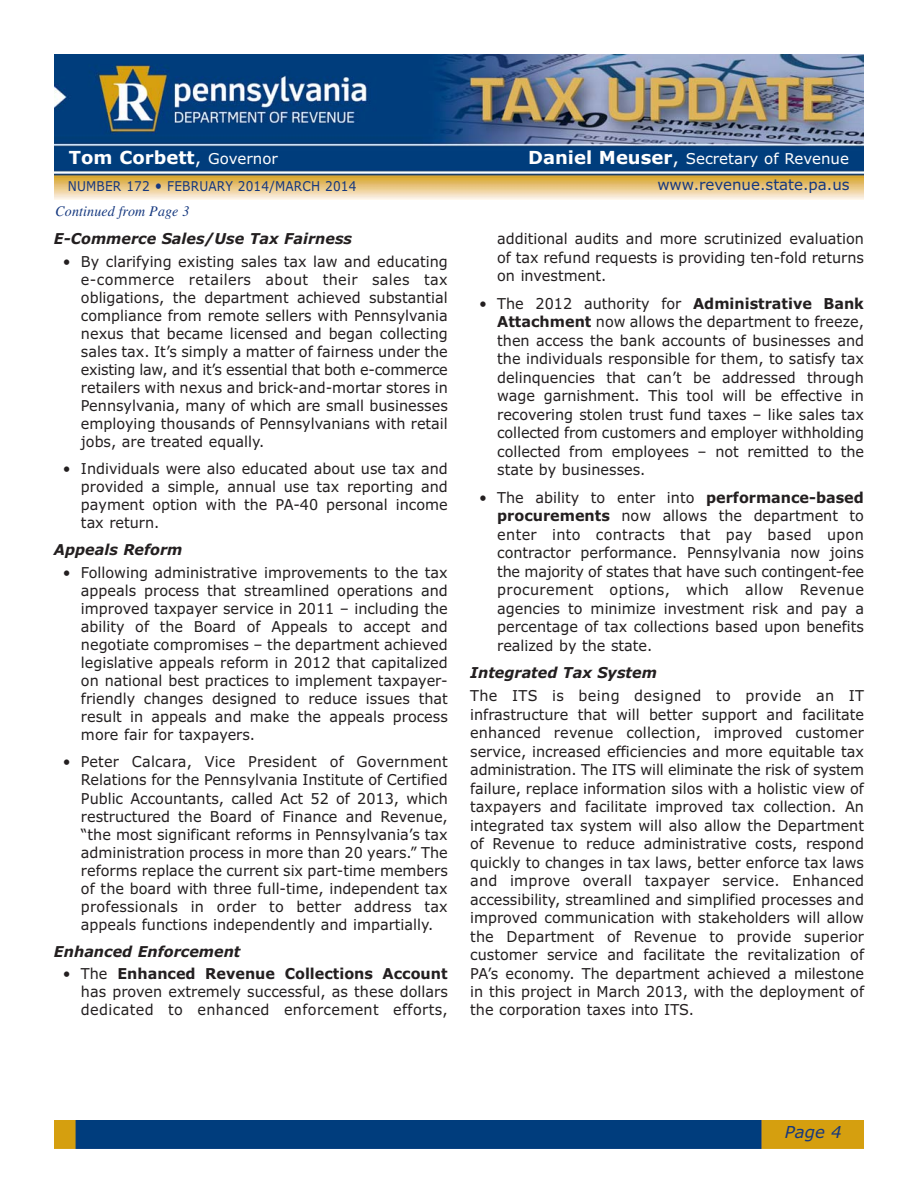
<style>
.page{position:relative;width:918px;height:1188px;background:#fff}
.page>*{position:absolute;margin:0;border:0;box-sizing:border-box;transform-origin:0 0}
.t1{font:700 18px "Verdana";color:#fff}
.t2{font:italic 16.5px "Verdana";color:#15387f}
.t3{font:15px/18.5px "Verdana";color:#231f20;text-align:justify;scale:.96 1}
.t4{font:italic 700 15px "Verdana";color:#231f20;scale:.96 1}
.t5{font:15px "Verdana";color:#fff}
.t6{font:15px "Verdana";color:#15387f}
.t7{font:italic 14.7px "Times";letter-spacing:.01em;color:#15387f;scale:.95 1}
.t8{font:13.5px "Verdana";letter-spacing:.015em;color:#15387f;scale:.9 1}
.s1{font-weight:400}
.s2{font-weight:400;font-size:15px}
.s3{font-weight:700;font-size:18px}
.s4{font-size:18px}
.s5{font-size:15px}
.s6{font-weight:700}
</style>
<div class="page">
<img style="left:54px;top:1120px;width:810px;height:28px">
<img style="left:54px;top:54px;width:810px;height:145px">
<p class="t1" style="left:69px;top:151px;width:210px">Tom Corbett<span class="s1">,</span> <span class="s2">Governor</span></p>
<p class="t5" style="left:528px;top:153px;width:322px"><span class="s3">Daniel Meuser</span><span class="s4">,</span> Secretary of Revenue</p>
<p class="t8" style="left:68px;top:180px;width:322px">NUMBER 172 <span class="s5">•</span> FEBRUARY 2014/MARCH 2014</p>
<p class="t6" style="left:657px;top:178px;width:194px">www.revenue.state.pa.us</p>
<p class="t7" style="left:56px;top:206px;width:143px">Continued from Page 3</p>
<p class="t4" style="left:54px;top:233px;width:312px">E-Commerce Sales/Use Tax Fairness</p>
<p class="t3" style="left:81px;top:254px;width:384px;line-height:18px;text-indent:-18px">• By clarifying existing sales tax law and educating e-commerce retailers about their sales tax obligations, the department achieved substantial compliance from remote sellers with Pennsylvania nexus that became licensed and began collecting sales tax. It’s simply a matter of fairness under the existing law, and it’s essential that both e-commerce retailers with nexus and brick-and-mortar stores in Pennsylvania, many of which are small businesses employing thousands of Pennsylvanians with retail jobs, are treated equally.</p>
<p class="t3" style="left:81px;top:461px;width:384px;line-height:18px;text-indent:-18px">• Individuals were also educated about use tax and provided a simple, annual use tax reporting and payment option with the PA-40 personal income tax return.</p>
<p class="t4" style="left:54px;top:544px;width:135px">Appeals Reform</p>
<p class="t3" style="left:81px;top:565px;width:384px;line-height:18px;text-indent:-18px">• Following administrative improvements to the tax appeals process that streamlined operations and improved taxpayer service in 2011 – including the ability of the Board of Appeals to accept and negotiate compromises – the department achieved legislative appeals reform in 2012 that capitalized on national best practices to implement taxpayer&shy;friendly changes designed to reduce issues that result in appeals and make the appeals process more fair for taxpayers.</p>
<p class="t3" style="left:81px;top:754px;width:384px;line-height:18px;text-indent:-18px">• Peter Calcara, Vice President of Government Relations for the Pennsylvania Institute of Certified Public Accountants, called Act 52 of 2013, which restructured the Board of Finance and Revenue, “the most significant reforms in Pennsylvania’s tax administration process in more than 20 years.” The reforms replace the current six part-time members of the board with three full-time, independent tax professionals in order to better address tax appeals functions independently and impartially.</p>
<p class="t4" style="left:54px;top:945px;width:196px">Enhanced Enforcement</p>
<p class="t3" style="left:81px;top:966px;width:384px;line-height:18px;text-indent:-18px">• The <span class="s6">Enhanced Revenue Collections Account </span>has proven extremely successful, as these dollars dedicated to enhanced enforcement efforts,</p>
<p class="t3" style="left:497px;top:231px;width:384px">additional audits and more scrutinized evaluation of tax refund requests is providing ten-fold returns on investment.</p>
<p class="t3" style="left:497px;top:295px;width:384px;text-indent:-18px">• The 2012 authority for <span class="s6">Administrative Bank Attachment</span> now allows the department to freeze, then access the bank accounts of businesses and the individuals responsible for them, to satisfy tax delinquencies that can’t be addressed through wage garnishment. This tool will be effective in recovering stolen trust fund taxes – like sales tax collected from customers and employer withholding collected from employees – not remitted to the state by businesses.</p>
<p class="t3" style="left:497px;top:489px;width:384px;text-indent:-18px">• The ability to enter into <span class="s6">performance-based procurements</span> now allows the department to enter into contracts that pay based upon contractor performance. Pennsylvania now joins the majority of states that have such contingent-fee procurement options, which allow Revenue agencies to minimize investment risk and pay a percentage of tax collections based upon benefits realized by the state.</p>
<p class="t4" style="left:470px;top:667px;width:196px">Integrated Tax System</p>
<p class="t3" style="left:470px;top:688px;width:412px">The ITS is being designed to provide an IT infrastructure that will better support and facilitate enhanced revenue collection, improved customer service, increased efficiencies and more equitable tax administration. The ITS will eliminate the risk of system failure, replace information silos with a holistic view of taxpayers and facilitate improved tax collection. An integrated tax system will also allow the Department of Revenue to reduce administrative costs, respond quickly to changes in tax laws, better enforce tax laws and improve overall taxpayer service. Enhanced accessibility, streamlined and simplified processes and improved communication with stakeholders will allow the Department of Revenue to provide superior customer service and facilitate the revitalization of PA’s economy. The department achieved a milestone in this project in March 2013, with the deployment of the corporation taxes into ITS.</p>
<p class="t2" style="left:785px;top:1126px;width:58px">Page 4</p>
</div>
